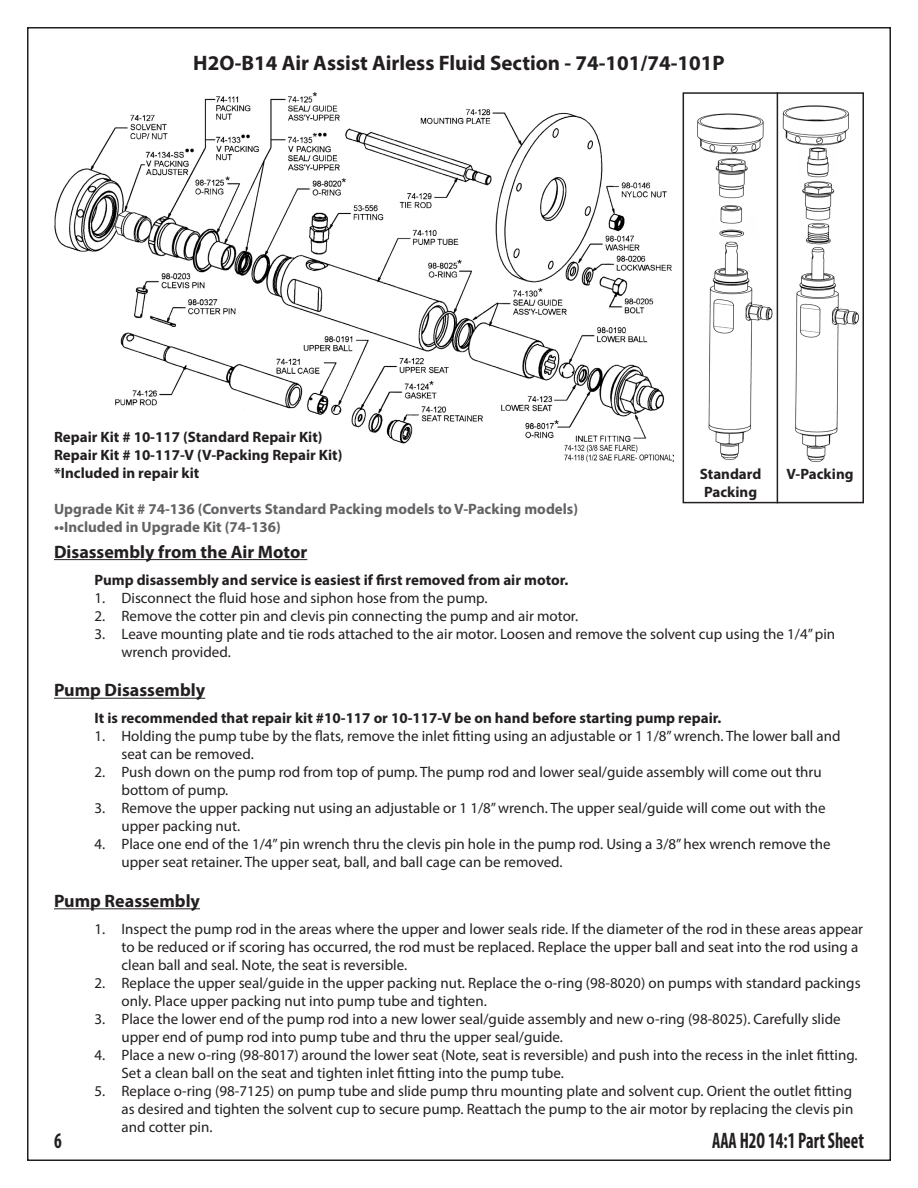
<style>
.page{position:relative;width:918px;height:1188px;background:#fff}
.page>*{position:absolute;margin:0;border:0;box-sizing:border-box;transform-origin:0 0}
.t1{font:700 condensed 22.5px "Myriad Pro";color:#231f20;scale:.8 1}
.t2{font:700 21px "Myriad Pro";color:#231f20}
.t3{font:700 18px "Myriad Pro";color:#231f20}
.t4{font:15px/18px "Myriad Pro";color:#231f20}
.t5{font:700 15px "Myriad Pro";color:#231f20}
.t6{font:700 15px "Myriad Pro";color:#636366}
</style>
<div class="page">
<img style="left:54px;top:92px;width:620px;height:370px">
<hr style="left:54px;top:559px;width:253px;height:1px;background:#231f20">
<hr style="left:54px;top:698px;width:151px;height:1px;background:#231f20">
<hr style="left:54px;top:908px;width:146px;height:1px;background:#231f20">
<img style="left:697px;top:113px;width:76px;height:347px">
<img style="left:782px;top:105px;width:77px;height:357px">
<div style="left:683px;top:92px;width:181px;height:411px;border:2px solid #231f20"></div>
<hr style="left:777px;top:92px;width:1px;height:411px;background:#231f20">
<p class="t2" style="left:193px;top:49px;width:533px">H2O-B14 Air Assist Airless Fluid Section - 74-101/74-101P</p>
<p class="t5" style="left:54px;top:427px;width:270px">Repair Kit # 10-117 (Standard Repair Kit)</p>
<p class="t5" style="left:54px;top:445px;width:290px">Repair Kit # 10-117-V (V-Packing Repair Kit)</p>
<p class="t5" style="left:54px;top:463px;width:147px">*Included in repair kit</p>
<p class="t6" style="left:54px;top:499px;width:526px">Upgrade Kit # 74-136 (Converts Standard Packing models to V-Packing models)</p>
<p class="t6" style="left:54px;top:517px;width:228px">••Included in Upgrade Kit (74-136)</p>
<p class="t5" style="left:700px;top:464px;width:63px">Standard</p>
<p class="t5" style="left:704px;top:482px;width:55px">Packing</p>
<p class="t5" style="left:787px;top:464px;width:69px">V-Packing</p>
<p class="t3" style="left:54px;top:540px;width:255px">Disassembly from the Air Motor</p>
<p class="t5" style="left:94px;top:570px;width:475px">Pump disassembly and service is easiest if first removed from air motor.</p>
<p class="t4" style="left:94px;top:589px;width:395px">1. Disconnect the fluid hose and siphon hose from the pump.</p>
<p class="t4" style="left:94px;top:607px;width:485px">2. Remove the cotter pin and clevis pin connecting the pump and air motor.</p>
<p class="t4" style="left:122px;top:625px;width:715px;text-indent:-27px">3. Leave mounting plate and tie rods attached to the air motor. Loosen and remove the solvent cup using the 1/4” pin wrench provided.</p>
<p class="t3" style="left:54px;top:679px;width:153px">Pump Disassembly</p>
<p class="t5" style="left:94px;top:709px;width:628px">It is recommended that repair kit #10-117 or 10-117-V be on hand before starting pump repair.</p>
<p class="t4" style="left:122px;top:727px;width:721px;text-indent:-27px">1. Holding the pump tube by the flats, remove the inlet fitting using an adjustable or 1 1/8” wrench. The lower ball and seat can be removed.</p>
<p class="t4" style="left:122px;top:763px;width:702px;text-indent:-27px">2. Push down on the pump rod from top of pump. The pump rod and lower seal/guide assembly will come out thru bottom of pump.</p>
<p class="t4" style="left:122px;top:799px;width:706px;text-indent:-27px">3. Remove the upper packing nut using an adjustable or 1 1/8” wrench. The upper seal/guide will come out with the upper packing nut.</p>
<p class="t4" style="left:122px;top:835px;width:711px;text-indent:-27px">4. Place one end of the 1/4” pin wrench thru the clevis pin hole in the pump rod. Using a 3/8” hex wrench remove the upper seat retainer. The upper seat, ball, and ball cage can be removed.</p>
<p class="t3" style="left:54px;top:889px;width:148px">Pump Reassembly</p>
<p class="t4" style="left:122px;top:920px;width:743px;text-indent:-27px">1. Inspect the pump rod in the areas where the upper and lower seals ride. If the diameter of the rod in these areas appear to be reduced or if scoring has occurred, the rod must be replaced. Replace the upper ball and seat into the rod using a clean ball and seal. Note, the seat is reversible.</p>
<p class="t4" style="left:122px;top:974px;width:741px;text-indent:-27px">2. Replace the upper seal/guide in the upper packing nut. Replace the o-ring (98-8020) on pumps with standard packings only. Place upper packing nut into pump tube and tighten.</p>
<p class="t4" style="left:122px;top:1010px;width:721px;text-indent:-27px">3. Place the lower end of the pump rod into a new lower seal/guide assembly and new o-ring (98-8025). Carefully slide upper end of pump rod into pump tube and thru the upper seal/guide.</p>
<p class="t4" style="left:122px;top:1046px;width:738px;text-indent:-27px">4. Place a new o-ring (98-8017) around the lower seat (Note, seat is reversible) and push into the recess in the inlet fitting.<br>Set a clean ball on the seat and tighten inlet fitting into the pump tube.</p>
<p class="t4" style="left:122px;top:1082px;width:733px;text-align:justify;text-indent:-27px">5. Replace o-ring (98-7125) on pump tube and slide pump thru mounting plate and solvent cup. Orient the outlet fitting as desired and tighten the solvent cup to secure pump. Reattach the pump to the air motor by replacing the clevis pin and cotter pin.</p>
<h1 class="t1" style="left:54px;top:1126px;width:11px">6</h1>
<h1 class="t1" style="left:712px;top:1126px;width:191px">AAA H2O 14:1 Part Sheet</h1>
</div>
